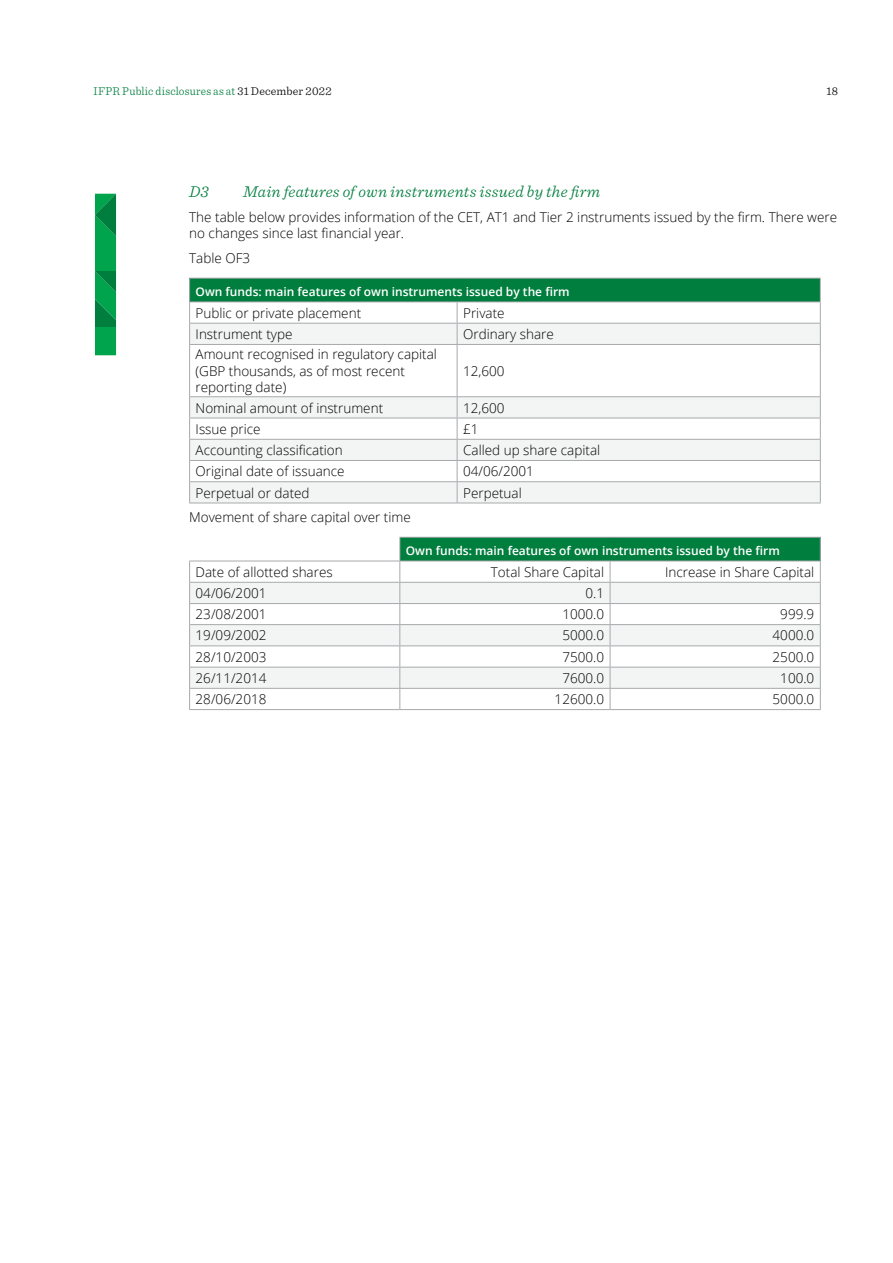
<style>
.page{position:relative;width:893px;height:1263px;background:#fff}
.page>*{position:absolute;margin:0;border:0;box-sizing:border-box;transform-origin:0 0}
.t1{font:italic 300 16.5px "Sentinel";letter-spacing:.01em;color:#007e3e}
.t2{font:300 13.5px/16.5px "Open Sans";color:#000}
.t3{font:600 12px "Open Sans";color:#fff}
.t4{font:300 12px "Sentinel";letter-spacing:.015em;color:#007e3e;scale:.95 1}
.t5{font:300 12px "Sentinel";color:#000}
.s1{color:#000}
</style>
<div class="page">
<svg style="left:95px;top:194px;width:21px;height:161px;background:#019849"></svg>
<div style="left:190px;top:278px;width:630px;height:24px;background:#007e3e"></div>
<svg style="left:190px;top:324px;width:630px;height:179px"></svg>
<hr style="left:189px;top:278px;width:268px;height:1px;background:#a7a9ac">
<hr style="left:457px;top:278px;width:364px;height:1px;background:#a7a9ac">
<hr style="left:189px;top:302px;width:268px;height:1px;background:#a7a9ac">
<hr style="left:457px;top:302px;width:364px;height:1px;background:#a7a9ac">
<hr style="left:189px;top:323px;width:268px;height:1px;background:#a7a9ac">
<svg style="left:189px;top:279px;width:1px;height:65px"></svg>
<hr style="left:457px;top:323px;width:364px;height:1px;background:#a7a9ac">
<svg style="left:457px;top:302px;width:1px;height:42px"></svg>
<svg style="left:820px;top:279px;width:1px;height:65px"></svg>
<hr style="left:189px;top:344px;width:268px;height:1px;background:#a7a9ac">
<hr style="left:189px;top:345px;width:1px;height:51px;background:#a7a9ac">
<hr style="left:457px;top:344px;width:364px;height:1px;background:#a7a9ac">
<hr style="left:457px;top:345px;width:1px;height:51px;background:#a7a9ac">
<hr style="left:820px;top:345px;width:1px;height:51px;background:#a7a9ac">
<hr style="left:189px;top:396px;width:268px;height:1px;background:#a7a9ac">
<hr style="left:457px;top:396px;width:364px;height:1px;background:#a7a9ac">
<hr style="left:189px;top:418px;width:268px;height:1px;background:#a7a9ac">
<hr style="left:457px;top:418px;width:364px;height:1px;background:#a7a9ac">
<hr style="left:189px;top:439px;width:268px;height:1px;background:#a7a9ac">
<hr style="left:457px;top:439px;width:364px;height:1px;background:#a7a9ac">
<hr style="left:189px;top:460px;width:268px;height:1px;background:#a7a9ac">
<hr style="left:457px;top:460px;width:364px;height:1px;background:#a7a9ac">
<hr style="left:189px;top:481px;width:268px;height:1px;background:#a7a9ac">
<svg style="left:189px;top:397px;width:1px;height:106px"></svg>
<hr style="left:457px;top:481px;width:364px;height:1px;background:#a7a9ac">
<svg style="left:457px;top:397px;width:1px;height:106px"></svg>
<svg style="left:820px;top:397px;width:1px;height:106px"></svg>
<hr style="left:189px;top:503px;width:268px;height:1px;background:#a7a9ac">
<hr style="left:457px;top:503px;width:364px;height:1px;background:#a7a9ac">
<div style="left:400px;top:537px;width:420px;height:24px;background:#007e3e"></div>
<svg style="left:190px;top:583px;width:630px;height:105px;fill:#f3f4f4"></svg>
<hr style="left:399px;top:537px;width:211px;height:1px;background:#a7a9ac">
<hr style="left:610px;top:537px;width:211px;height:1px;background:#a7a9ac">
<hr style="left:189px;top:561px;width:211px;height:1px;background:#a7a9ac">
<hr style="left:400px;top:561px;width:210px;height:1px;background:#a7a9ac">
<hr style="left:610px;top:561px;width:211px;height:1px;background:#a7a9ac">
<hr style="left:189px;top:582px;width:211px;height:1px;background:#a7a9ac">
<hr style="left:400px;top:582px;width:210px;height:1px;background:#a7a9ac">
<hr style="left:610px;top:582px;width:211px;height:1px;background:#a7a9ac">
<hr style="left:189px;top:603px;width:211px;height:1px;background:#a7a9ac">
<hr style="left:400px;top:603px;width:210px;height:1px;background:#a7a9ac">
<hr style="left:610px;top:603px;width:211px;height:1px;background:#a7a9ac">
<hr style="left:189px;top:624px;width:211px;height:1px;background:#a7a9ac">
<hr style="left:400px;top:624px;width:210px;height:1px;background:#a7a9ac">
<hr style="left:610px;top:624px;width:211px;height:1px;background:#a7a9ac">
<hr style="left:189px;top:645px;width:211px;height:1px;background:#a7a9ac">
<hr style="left:400px;top:645px;width:210px;height:1px;background:#a7a9ac">
<hr style="left:610px;top:645px;width:211px;height:1px;background:#a7a9ac">
<hr style="left:189px;top:667px;width:211px;height:1px;background:#a7a9ac">
<hr style="left:400px;top:667px;width:210px;height:1px;background:#a7a9ac">
<hr style="left:610px;top:667px;width:211px;height:1px;background:#a7a9ac">
<hr style="left:189px;top:688px;width:211px;height:1px;background:#a7a9ac">
<svg style="left:189px;top:561px;width:1px;height:148px"></svg>
<hr style="left:400px;top:688px;width:210px;height:1px;background:#a7a9ac">
<svg style="left:399px;top:538px;width:1px;height:171px"></svg>
<hr style="left:610px;top:688px;width:211px;height:1px;background:#a7a9ac">
<svg style="left:610px;top:561px;width:1px;height:148px"></svg>
<svg style="left:820px;top:538px;width:1px;height:171px"></svg>
<hr style="left:189px;top:709px;width:211px;height:1px;background:#a7a9ac">
<hr style="left:400px;top:709px;width:210px;height:1px;background:#a7a9ac">
<hr style="left:610px;top:709px;width:211px;height:1px;background:#a7a9ac">
<p class="t4" style="left:94px;top:82px;width:252px">IFPR Public disclosures as at <span class="s1">31 December 2022</span></p>
<p class="t5" style="left:827px;top:82px;width:13px">18</p>
<p class="t1" style="left:189px;top:179px;width:21px">D3</p>
<p class="t1" style="left:243px;top:179px;width:358px">Main features of own instruments issued by the firm</p>
<p class="t2" style="left:189px;top:208px;width:649px">The table below provides information of the CET, AT1 and Tier 2 instruments issued by the firm. There were no changes since last financial year.</p>
<p class="t2" style="left:189px;top:250px;width:63px">Table OF3</p>
<p class="t3" style="left:196px;top:283px;width:376px">Own funds: main features of own instruments issued by the firm</p>
<p class="t2" style="left:196px;top:304px;width:167px">Public or private placement</p>
<p class="t2" style="left:463px;top:304px;width:43px">Private</p>
<p class="t2" style="left:196px;top:325px;width:98px">Instrument type</p>
<p class="t2" style="left:463px;top:325px;width:92px">Ordinary share</p>
<p class="t2" style="left:196px;top:346px;width:243px">Amount recognised in regulatory capital (GBP thousands, as of most recent reporting date)</p>
<p class="t2" style="left:463px;top:362px;width:43px">12,600</p>
<p class="t2" style="left:196px;top:399px;width:189px">Nominal amount of instrument</p>
<p class="t2" style="left:463px;top:399px;width:43px">12,600</p>
<p class="t2" style="left:196px;top:420px;width:67px">Issue price</p>
<p class="t2" style="left:463px;top:420px;width:17px">£1</p>
<p class="t2" style="left:196px;top:441px;width:149px">Accounting classification</p>
<p class="t2" style="left:463px;top:441px;width:139px">Called up share capital</p>
<p class="t2" style="left:196px;top:463px;width:151px">Original date of issuance</p>
<p class="t2" style="left:463px;top:463px;width:72px">04/06/2001</p>
<p class="t2" style="left:196px;top:484px;width:116px">Perpetual or dated</p>
<p class="t2" style="left:463px;top:484px;width:60px">Perpetual</p>
<p class="t2" style="left:189px;top:509px;width:223px">Movement of share capital over time</p>
<p class="t3" style="left:406px;top:542px;width:376px">Own funds: main features of own instruments issued by the firm</p>
<p class="t2" style="left:196px;top:563px;width:139px">Date of allotted shares</p>
<p class="t2" style="left:491px;top:563px;width:115px">Total Share Capital</p>
<p class="t2" style="left:665px;top:563px;width:151px">Increase in Share Capital</p>
<p class="t2" style="left:196px;top:584px;width:72px">04/06/2001</p>
<p class="t2" style="left:585px;top:584px;width:20px">0.1</p>
<p class="t2" style="left:196px;top:606px;width:72px">23/08/2001</p>
<p class="t2" style="left:562px;top:606px;width:43px">1000.0</p>
<p class="t2" style="left:780px;top:606px;width:36px">999.9</p>
<p class="t2" style="left:196px;top:627px;width:72px">19/09/2002</p>
<p class="t2" style="left:562px;top:627px;width:43px">5000.0</p>
<p class="t2" style="left:773px;top:627px;width:43px">4000.0</p>
<p class="t2" style="left:196px;top:648px;width:72px">28/10/2003</p>
<p class="t2" style="left:562px;top:648px;width:43px">7500.0</p>
<p class="t2" style="left:773px;top:648px;width:43px">2500.0</p>
<p class="t2" style="left:196px;top:669px;width:72px">26/11/2014</p>
<p class="t2" style="left:562px;top:669px;width:43px">7600.0</p>
<p class="t2" style="left:780px;top:669px;width:36px">100.0</p>
<p class="t2" style="left:196px;top:691px;width:72px">28/06/2018</p>
<p class="t2" style="left:555px;top:691px;width:51px">12600.0</p>
<p class="t2" style="left:773px;top:691px;width:43px">5000.0</p>
</div>
